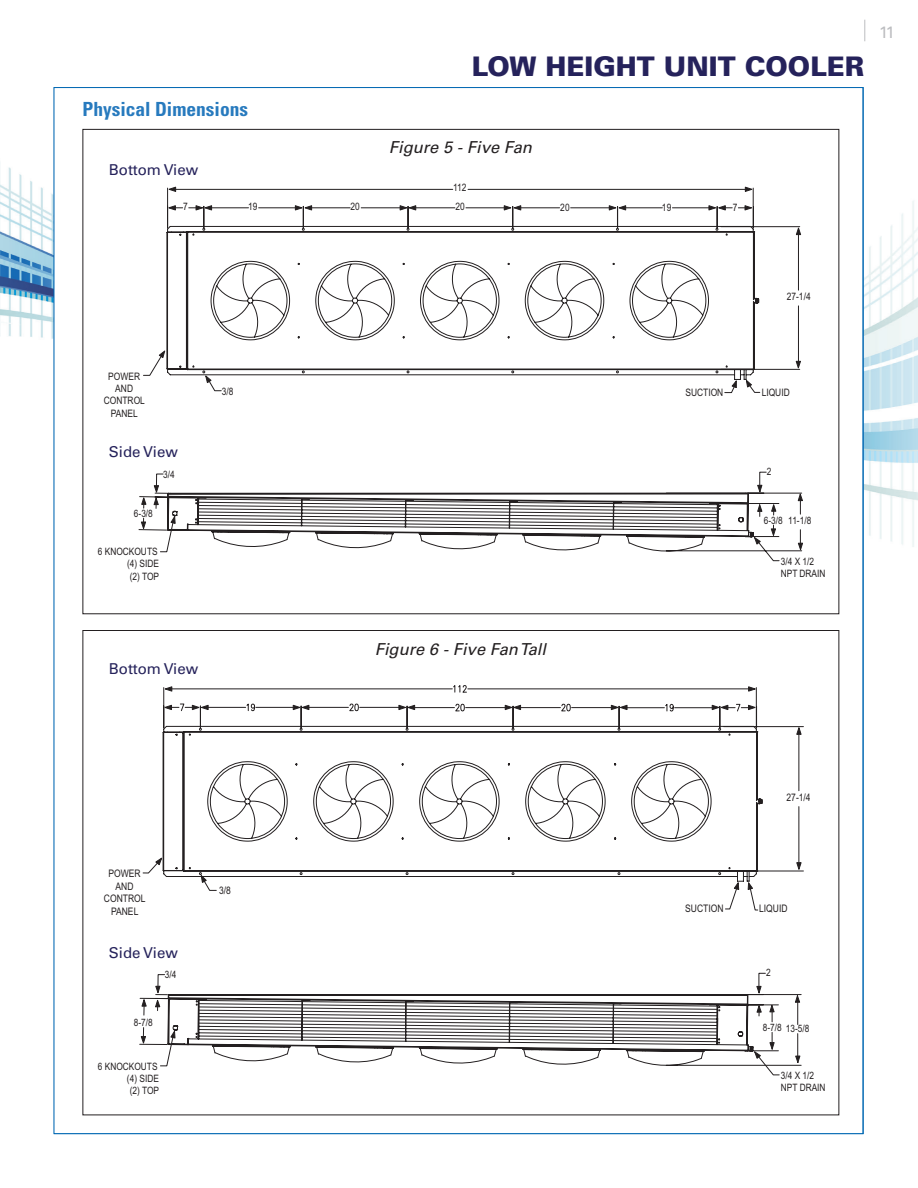
<style>
.page{position:relative;width:918px;height:1188px;background:#fff}
.page>*{position:absolute;margin:0;border:0;box-sizing:border-box;transform-origin:0 0}
.t1{font:900 27px "Univers";color:#25225b}
.t2{font:700 condensed 19.5px "Univers LT Std";color:#277abe}
.t3{font:italic 16.5px "Univers";color:#231f20}
.t4{font:16.5px "Univers";color:#bcbdc0}
.t5{font:15px "Univers";color:#25225b}
.t6{font:10.35px/12.3px "Arial Narrow";color:#231f20;text-align:center}
.t7{font:10.2px/12.1px "Arial Narrow";color:#231f20}
</style>
<div class="page">
<img style="left:0;top:87px;width:54px;height:447px">
<img style="left:864px;top:35px;width:54px;height:512px">
<svg style="left:864px;top:20px;width:1px;height:21px"></svg>
<div style="left:54px;top:87px;width:809px;height:1047px;background:#fff;border:1px solid #0168b3"></div>
<svg style="left:138px;top:471px;width:664px;height:90px"></svg>
<svg style="left:140px;top:484px;width:20px;height:47px"></svg>
<svg style="left:167px;top:485px;width:610px;height:64px"></svg>
<svg style="left:797px;top:493px;width:6px;height:13px"></svg>
<svg style="left:797px;top:543px;width:6px;height:8px"></svg>
<svg style="left:143px;top:188px;width:656px;height:205px"></svg>
<svg style="left:158px;top:348px;width:8px;height:16px"></svg>
<svg style="left:204px;top:373px;width:8px;height:11px"></svg>
<svg style="left:166px;top:204px;width:11px;height:7px"></svg>
<svg style="left:195px;top:204px;width:18px;height:7px"></svg>
<svg style="left:294px;top:204px;width:19px;height:7px"></svg>
<svg style="left:399px;top:204px;width:18px;height:7px"></svg>
<svg style="left:503px;top:204px;width:19px;height:7px"></svg>
<svg style="left:608px;top:204px;width:19px;height:7px"></svg>
<svg style="left:708px;top:204px;width:18px;height:7px"></svg>
<svg style="left:744px;top:205px;width:11px;height:6px"></svg>
<svg style="left:744px;top:186px;width:11px;height:7px"></svg>
<svg style="left:166px;top:186px;width:11px;height:7px"></svg>
<svg style="left:731px;top:378px;width:6px;height:11px"></svg>
<svg style="left:745px;top:378px;width:7px;height:10px"></svg>
<svg style="left:795px;top:225px;width:7px;height:11px"></svg>
<svg style="left:795px;top:360px;width:6px;height:11px"></svg>
<svg style="left:139px;top:994px;width:663px;height:74px"></svg>
<svg style="left:142px;top:857px;width:20px;height:17px"></svg>
<svg style="left:201px;top:882px;width:16px;height:9px"></svg>
<svg style="left:725px;top:882px;width:15px;height:28px"></svg>
<svg style="left:747px;top:882px;width:11px;height:29px"></svg>
<svg style="left:162px;top:732px;width:595px;height:150px"></svg>
<svg style="left:163px;top:685px;width:641px;height:187px"></svg>
<svg style="left:163px;top:686px;width:10px;height:6px"></svg>
<svg style="left:191px;top:704px;width:18px;height:7px"></svg>
<svg style="left:292px;top:704px;width:18px;height:7px"></svg>
<svg style="left:398px;top:704px;width:18px;height:7px"></svg>
<svg style="left:504px;top:704px;width:18px;height:7px"></svg>
<svg style="left:610px;top:704px;width:18px;height:7px"></svg>
<svg style="left:711px;top:704px;width:18px;height:7px"></svg>
<svg style="left:747px;top:704px;width:11px;height:7px"></svg>
<svg style="left:747px;top:686px;width:11px;height:6px"></svg>
<h2 class="t2" style="left:82px;top:97px;width:167px">Physical Dimensions</h2>
<h3 class="t5" style="left:109px;top:161px;width:91px">Bottom View</h3>
<h1 class="t1" style="left:472px;top:49px;width:394px">LOW HEIGHT UNIT COOLER</h1>
<h3 class="t3" style="left:389px;top:138px;width:145px">Figure 5 - Five Fan</h3>
<p class="t6" style="left:453px;top:181px;width:15px">112</p>
<p class="t6" style="left:183px;top:200px;width:6px">7</p>
<p class="t6" style="left:248px;top:200px;width:11px">19</p>
<p class="t6" style="left:350px;top:200px;width:11px">20</p>
<p class="t6" style="left:456px;top:200px;width:11px">20</p>
<p class="t6" style="left:560px;top:201px;width:11px">20</p>
<p class="t6" style="left:662px;top:200px;width:11px">19</p>
<p class="t6" style="left:733px;top:201px;width:6px">7</p>
<h3 class="t4" style="left:879px;top:23px;width:18px">11</h3>
<p class="t6" style="left:104px;top:370px;width:43px">POWER<br>AND<br>CONTROL<br>PANEL</p>
<h3 class="t5" style="left:109px;top:443px;width:70px">Side View</h3>
<p class="t7" style="left:163px;top:468px;width:13px">3/4</p>
<p class="t7" style="left:134px;top:507px;width:21px">6-3/8</p>
<p class="t7" style="left:127px;top:545px;width:34px;text-indent:-29px">6 KNOCKOUTS (4) SIDE (2) TOP</p>
<p class="t6" style="left:222px;top:384px;width:13px">3/8</p>
<h3 class="t5" style="left:109px;top:660px;width:91px">Bottom View</h3>
<h3 class="t3" style="left:375px;top:639px;width:173px">Figure 6 - Five Fan Tall</h3>
<p class="t6" style="left:787px;top:290px;width:25px">27-1/4</p>
<p class="t6" style="left:685px;top:386px;width:39px">SUCTION</p>
<p class="t6" style="left:762px;top:386px;width:30px">LIQUID</p>
<p class="t7" style="left:767px;top:465px;width:6px">2</p>
<p class="t7" style="left:764px;top:514px;width:21px">6-3/8</p>
<p class="t7" style="left:788px;top:514px;width:25px">11-1/8</p>
<p class="t7" style="left:781px;top:555px;width:46px">3/4 X 1/2<br>NPT DRAIN</p>
<p class="t6" style="left:104px;top:867px;width:43px">POWER<br>AND<br>CONTROL<br>PANEL</p>
<h3 class="t5" style="left:109px;top:944px;width:70px">Side View</h3>
<p class="t7" style="left:165px;top:968px;width:13px">3/4</p>
<p class="t7" style="left:134px;top:1016px;width:20px">8-7/8</p>
<p class="t6" style="left:219px;top:884px;width:13px">3/8</p>
<p class="t6" style="left:787px;top:791px;width:26px">27-1/4</p>
<p class="t6" style="left:685px;top:902px;width:40px">SUCTION</p>
<p class="t6" style="left:759px;top:902px;width:30px">LIQUID</p>
<p class="t7" style="left:766px;top:966px;width:6px">2</p>
<p class="t7" style="left:763px;top:1022px;width:48px">8-7/8 13-5/8</p>
<p class="t7" style="left:127px;top:1060px;width:34px;text-indent:-29px">6 KNOCKOUTS (4) SIDE (2) TOP</p>
<p class="t7" style="left:781px;top:1069px;width:46px">3/4 X 1/2<br>NPT DRAIN</p>
</div>
